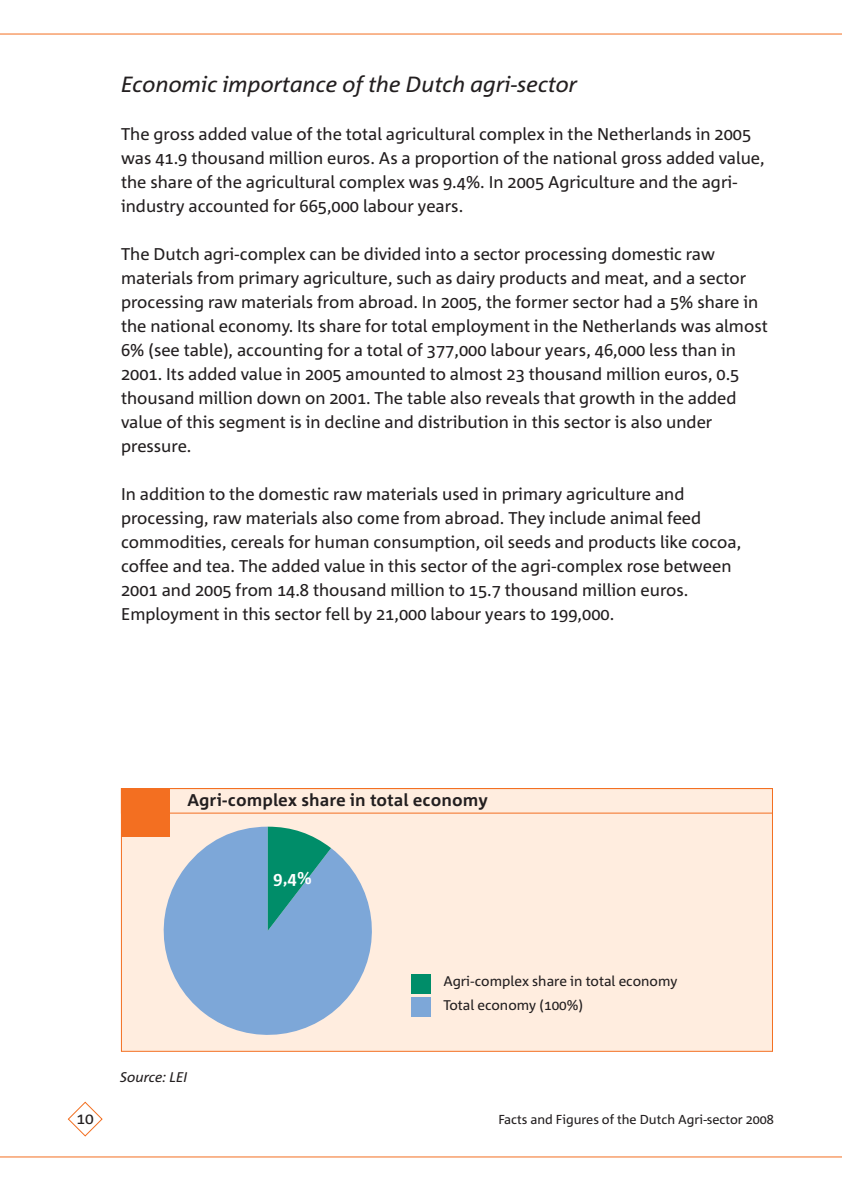
<style>
.page{position:relative;width:842px;height:1191px;background:#fff}
.page>*{position:absolute;margin:0;border:0;box-sizing:border-box;transform-origin:0 0}
.t1{font:22px "Agrofont Normaal Cursief";color:#231f20}
.t2{font:17px/24px "Agrofont Normaal";color:#231f20}
.t3{font:17px "Agrofont Vet";color:#231f20}
.t4{font:17px "Agrofont Vet";color:#fff}
.t5{font:16px "Agrofont Normaal";color:#231f20}
.t6{font:14px/24px "Agrofont Normaal";color:#231f20}
.t7{font:14px "Agrofont Normaal Cursief";color:#231f20}
.t8{font:13px "Agrofont Normaal";color:#231f20}
</style>
<div class="page">
<div style="left:122px;top:789px;width:650px;height:261px;background:#ffeddf"></div>
<svg style="left:164px;top:826px;width:208px;height:209px;fill:#7da7d8"></svg>
<svg style="left:268px;top:826px;width:63px;height:104px;background:#439e9c"></svg>
<hr style="left:0;top:34px;width:842px;height:1px;background:#f36f21">
<hr style="left:0;top:1156px;width:842px;height:1px;background:#f36f21">
<svg style="left:68px;top:1101px;width:35px;height:35px"></svg>
<div style="left:121px;top:788px;width:652px;height:25px;border:1px solid #f36f21"></div>
<div style="left:121px;top:788px;width:48px;height:48px;background:#f36f21"></div>
<div style="left:411px;top:973px;width:20px;height:20px;background:#008d69"></div>
<div style="left:411px;top:997px;width:20px;height:20px;background:#7da7d8"></div>
<p class="t1" style="left:121px;top:76px;width:458px">Economic importance of the Dutch agri-sector</p>
<p class="t2" style="left:121px;top:124px;width:645px">The gross added value of the total agricultural complex in the Netherlands in 2005 was 41.9 thousand million euros. As a proportion of the national gross added value, the share of the agricultural complex was 9.4%. In 2005 Agriculture and the agri&shy;industry accounted for 665,000 labour years.</p>
<p class="t2" style="left:121px;top:244px;width:648px">The Dutch agri-complex can be divided into a sector processing domestic raw materials from primary agriculture, such as dairy products and meat, and a sector processing raw materials from abroad. In 2005, the former sector had a 5% share in the national economy. Its share for total employment in the Netherlands was almost 6% (see table), accounting for a total of 377,000 labour years, 46,000 less than in 2001. Its added value in 2005 amounted to almost 23 thousand million euros, 0.5 thousand million down on 2001. The table also reveals that growth in the added value of this segment is in decline and distribution in this sector is also under pressure.</p>
<p class="t2" style="left:121px;top:484px;width:622px">In addition to the domestic raw materials used in primary agriculture and processing, raw materials also come from abroad. They include animal feed commodities, cereals for human consumption, oil seeds and products like cocoa, coffee and tea. The added value in this sector of the agri-complex rose between 2001 and 2005 from 14.8 thousand million to 15.7 thousand million euros.<br>Employment in this sector fell by 21,000 labour years to 199,000.</p>
<p class="t3" style="left:187px;top:793px;width:302px">Agri-complex share in total economy</p>
<p class="t4" style="left:273px;top:871px;width:40px">9,4%</p>
<p class="t5" style="left:76px;top:1112px;width:19px">10</p>
<p class="t7" style="left:120px;top:1071px;width:69px">Source: LEI</p>
<p class="t6" style="left:443px;top:970px;width:236px">Agri-complex share in total economy<br>Total economy (100%)</p>
<p class="t8" style="left:498px;top:1114px;width:277px">Facts and Figures of the Dutch Agri-sector 2008</p>
</div>
